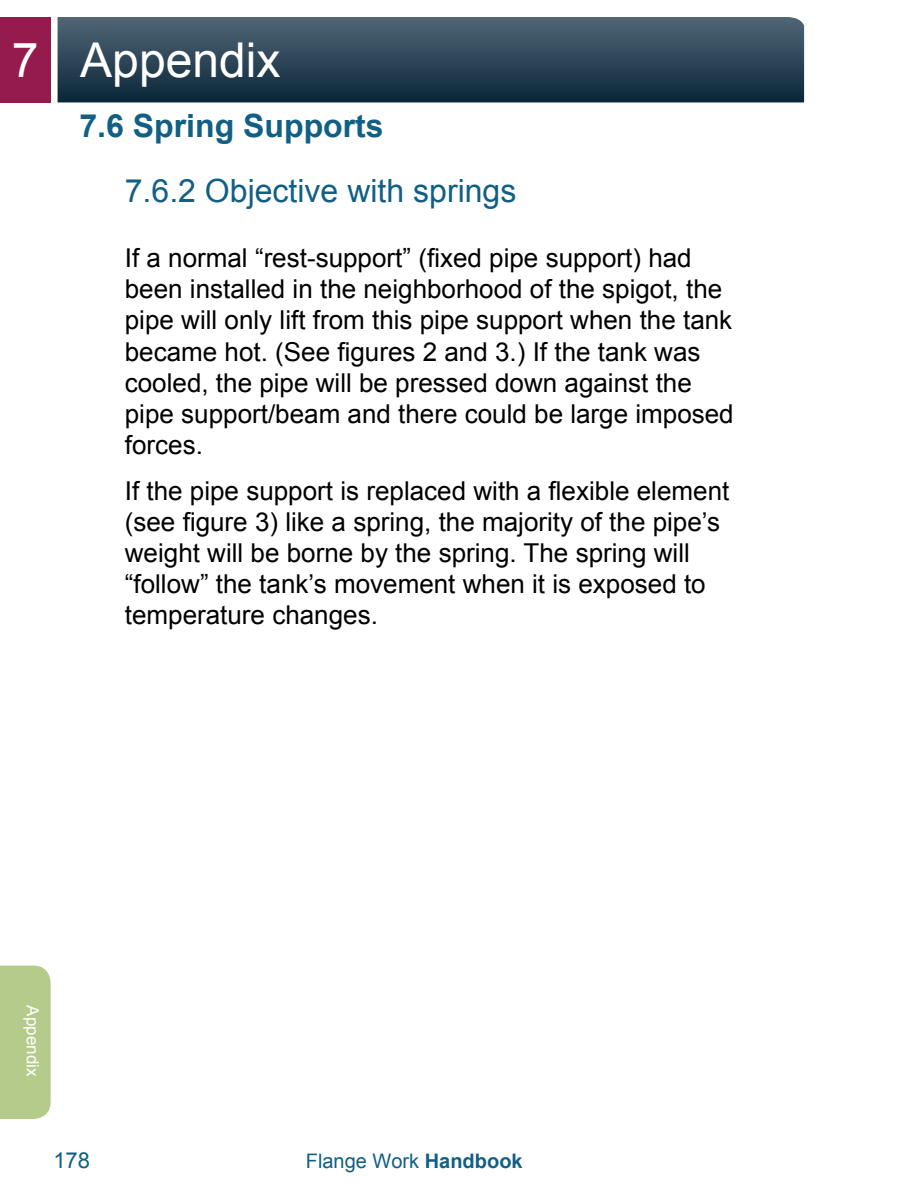
<style>
.page{position:relative;width:908px;height:1191px;background:#fff}
.page>*{position:absolute;margin:0;border:0;box-sizing:border-box;transform-origin:0 0}
.t1{font:48px "Arial";color:#fff}
.t2{font:32px "Arial";color:#115f85}
.t3{font:700 32px "Arial";color:#115f85}
.t4{font:26px/31.2px "Arial";color:#000}
.t5{font:22px "Arial";color:#115f85}
.t6{font:20px "Arial";color:#115f85}
.t7{font:17px "Arial";color:#fff}
.s1{font-weight:700}
</style>
<div class="page">
<div style="left:0;top:17px;width:51px;height:85px;background:#951b4d"></div>
<svg style="left:58px;top:17px;width:745px;height:85px;background:#2d4657"></svg>
<div style="left:0;top:965px;width:51px;height:154px;background:#b4cb8c"></div>
<h1 class="t1" style="left:12px;top:29px;width:270px">7 Appendix</h1>
<p class="t3" style="left:79px;top:104px;width:306px">7.6 Spring Supports</p>
<p class="t2" style="left:125px;top:170px;width:393px">7.6.2 Objective with springs</p>
<p class="t4" style="left:125px;top:242px;width:610px">If a normal “rest-support” (fixed pipe support) had been installed in the neighborhood of the spigot, the pipe will only lift from this pipe support when the tank became hot. (See figures 2 and 3.) If the tank was cooled, the pipe will be pressed down against the pipe support/beam and there could be large imposed forces.</p>
<p class="t4" style="left:125px;top:475px;width:606px">If the pipe support is replaced with a flexible element (see figure 3) like a spring, the majority of the pipe’s weight will be borne by the spring. The spring will “follow” the tank’s movement when it is exposed to temperature changes.</p>
<p class="t7" style="left:44px;top:1005px;width:72px;rotate:90deg">Appendix</p>
<p class="t5" style="left:53px;top:1145px;width:38px">178</p>
<p class="t6" style="left:306px;top:1147px;width:218px">Flange Work <span class="s1">Handbook</span></p>
</div>
